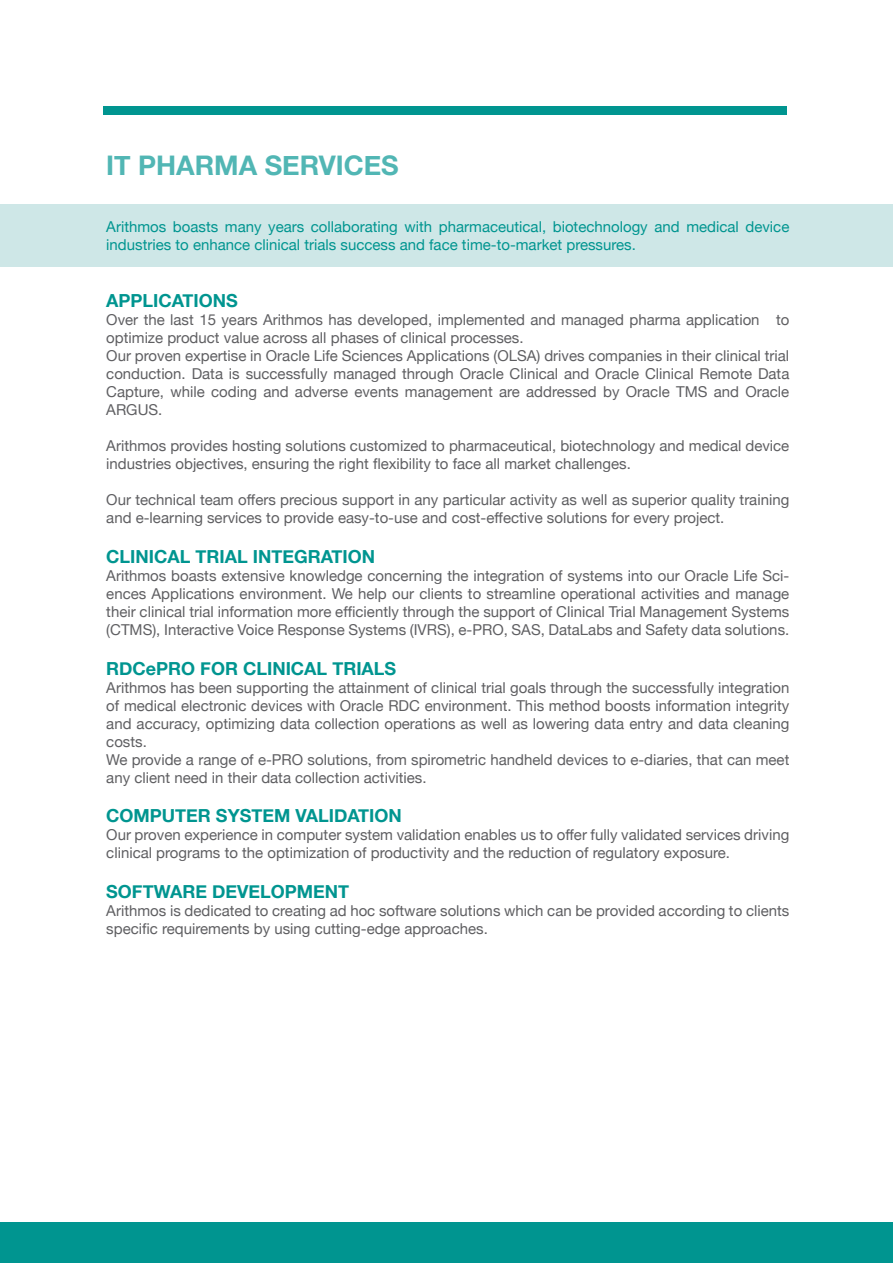
<style>
.page{position:relative;width:893px;height:1263px;background:#fff}
.page>*{position:absolute;margin:0;border:0;box-sizing:border-box;transform-origin:0 0}
.titoli_big{font:700 27px "Helvetica Neue";color:#51b6b4}
.titoli{font:700 18px "Helvetica Neue";color:#009590}
.testi{font:15px/18px "Helvetica Neue";color:#5f5f62}
.testi_colore{font:15px/18px "Helvetica Neue";color:#009590}
</style>
<div class="page">
<div style="left:0;top:204px;width:893px;height:63px;background:#cee7e7"></div>
<div style="left:104px;top:106px;width:683px;height:9px;background:#009590"></div>
<div style="left:0;top:1222px;width:893px;height:41px;background:#009590"></div>
<p class="titoli_big" style="left:106px;top:149px;width:294px">IT PHARMA SERVICES</p>
<p class="testi_colore" style="left:106px;top:217px;width:685px">Arithmos boasts many years collaborating with pharmaceutical, biotechnology and medical device industries to enhance clinical trials success and face time-to-market pressures.</p>
<p class="titoli" style="left:106px;top:290px;width:133px">APPLICATIONS</p>
<p class="testi" style="left:106px;top:311px;width:684px">Over the last 15 years Arithmos has developed, implemented and managed pharma application to optimize product value across all phases of clinical processes.</p>
<p class="testi" style="left:106px;top:347px;width:685px;text-align:justify">Our proven expertise in Oracle Life Sciences Applications (OLSA) drives companies in their clinical trial conduction. Data is successfully managed through Oracle Clinical and Oracle Clinical Remote Data Capture, while coding and adverse events management are addressed by Oracle TMS and Oracle ARGUS.</p>
<p class="testi" style="left:106px;top:437px;width:685px">Arithmos provides hosting solutions customized to pharmaceutical, biotechnology and medical device industries objectives, ensuring the right flexibility to face all market challenges.</p>
<p class="testi" style="left:106px;top:491px;width:684px">Our technical team offers precious support in any particular activity as well as superior quality training and e-learning services to provide easy-to-use and cost-effective solutions for every project.</p>
<p class="titoli" style="left:106px;top:545px;width:270px">CLINICAL TRIAL INTEGRATION</p>
<p class="testi" style="left:106px;top:566px;width:685px;text-align:justify">Arithmos boasts extensive knowledge concerning the integration of systems into our Oracle Life Sci&shy;ences Applications environment. We help our clients to streamline operational activities and manage their clinical trial information more efficiently through the support of Clinical Trial Management Systems (CTMS), Interactive Voice Response Systems (IVRS), e-PRO, SAS, DataLabs and Safety data solutions.</p>
<p class="titoli" style="left:106px;top:657px;width:291px">RDCePRO FOR CLINICAL TRIALS</p>
<p class="testi" style="left:106px;top:678px;width:685px;text-align:justify">Arithmos has been supporting the attainment of clinical trial goals through the successfully integration of medical electronic devices with Oracle RDC environment. This method boosts information integrity and accuracy, optimizing data collection operations as well as lowering data entry and data cleaning costs.</p>
<p class="testi" style="left:106px;top:750px;width:685px">We provide a range of e-PRO solutions, from spirometric handheld devices to e-diaries, that can meet any client need in their data collection activities.</p>
<p class="titoli" style="left:106px;top:805px;width:297px">COMPUTER SYSTEM VALIDATION</p>
<p class="testi" style="left:106px;top:826px;width:684px">Our proven experience in computer system validation enables us to offer fully validated services driving clinical programs to the optimization of productivity and the reduction of regulatory exposure.</p>
<p class="titoli" style="left:106px;top:880px;width:244px">SOFTWARE DEVELOPMENT</p>
<p class="testi" style="left:106px;top:901px;width:684px">Arithmos is dedicated to creating ad hoc software solutions which can be provided according to clients specific requirements by using cutting-edge approaches.</p>
</div>
